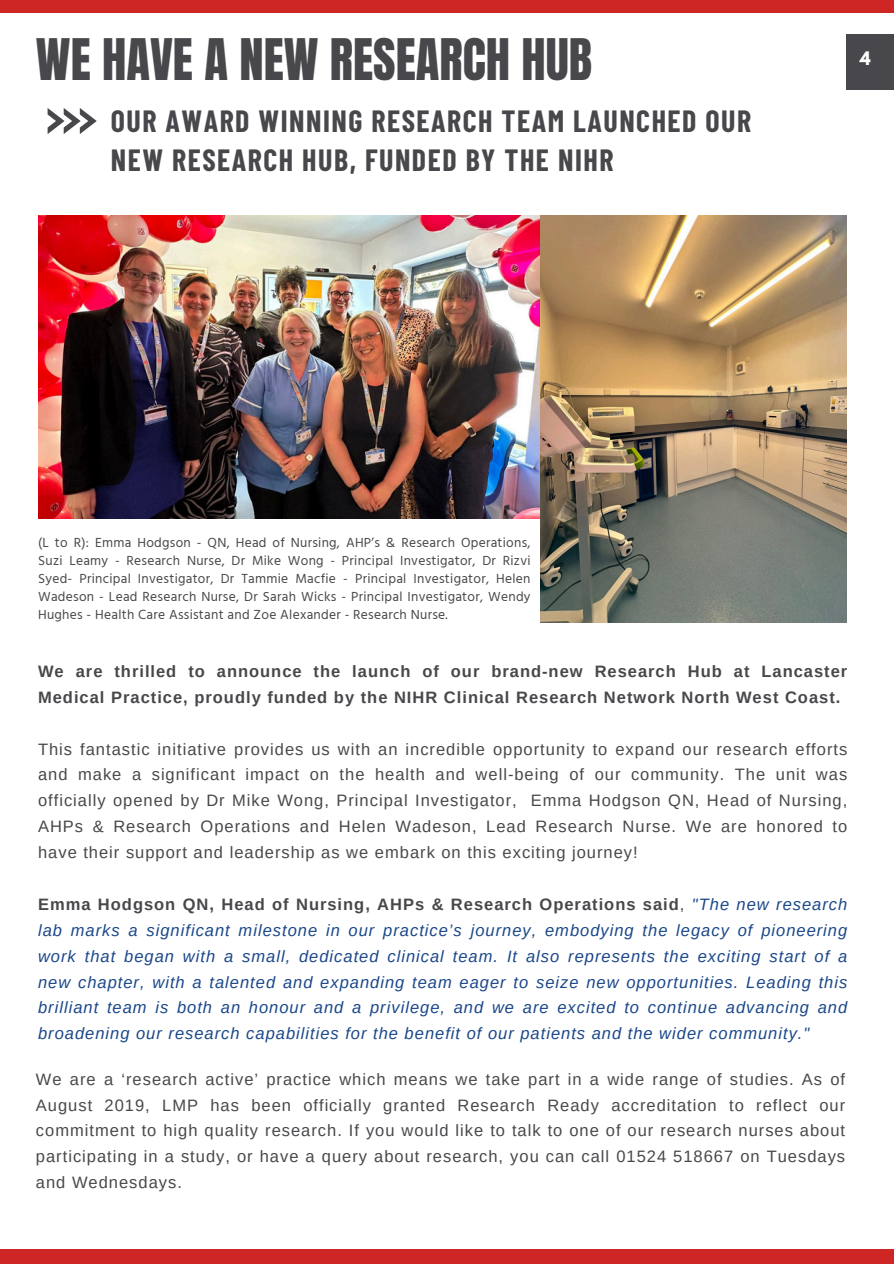
<style>
.page{position:relative;width:894px;height:1264px;background:#fff}
.page>*{position:absolute;margin:0;border:0;box-sizing:border-box;transform-origin:0 0}
.t1{font:48.75px "Anton";color:#48484c}
.t2{font:700 30px/38.2px "Barlow Condensed";letter-spacing:.05em;color:#48484c}
.t3{font:16.5px/25.8px "Arimo";letter-spacing:.06em;color:#48484c;text-align:justify}
.t4{font:italic 16.5px/25.8px "Arimo";letter-spacing:.06em;color:#1a4789;text-align:justify}
.t5{font:700 16.5px/25.8px "Arimo";letter-spacing:.06em;color:#48484c}
.t6{font:700 16.5px "League Spartan";color:#fff}
.t7{font:13.5px/18px "Hind Guntur";letter-spacing:.02em;color:#48484c;text-align:justify}
.s1{font-weight:700;font-style:normal;color:#48484c}
.s2{font-style:normal;color:#48484c}
</style>
<div class="page">
<svg style="left:48px;top:108px;width:49px;height:26px"></svg>
<div style="left:0;top:0;width:893px;height:12px;background:#ce2624"></div>
<div style="left:0;top:1249px;width:893px;height:14px;background:#ce2624"></div>
<div style="left:846px;top:34px;width:47px;height:55px;background:#48484c"></div>
<img style="left:38px;top:215px;width:502px;height:303px">
<img style="left:540px;top:215px;width:306px;height:408px">
<p class="t1" style="left:36px;top:25px;width:557px">WE HAVE A NEW RESEARCH HUB</p>
<h2 class="t2" style="left:111px;top:101px;width:641px">OUR AWARD WINNING RESEARCH TEAM LAUNCHED OUR<br>NEW RESEARCH HUB, FUNDED BY THE NIHR</h2>
<h1 class="t6" style="left:859px;top:51px;width:12px">4</h1>
<p class="t7" style="left:38px;top:533px;width:494px">(L to R): Emma Hodgson - QN, Head of Nursing, AHP’s &amp; Research Operations, Suzi Leamy - Research Nurse, Dr Mike Wong - Principal Investigator, Dr Rizvi Syed- Principal Investigator, Dr Tammie Macfie - Principal Investigator, Helen Wadeson - Lead Research Nurse, Dr Sarah Wicks - Principal Investigator, Wendy Hughes - Health Care Assistant and Zoe Alexander - Research Nurse.</p>
<p class="t5" style="left:38px;top:658px;width:810px">We are thrilled to announce the launch of our brand-new Research Hub at Lancaster<br>Medical Practice, proudly funded by the NIHR Clinical Research Network North West Coast.</p>
<h3 class="t3" style="left:38px;top:736px;width:810px">This fantastic initiative provides us with an incredible opportunity to expand our research efforts and make a significant impact on the health and well-being of our community. The unit was officially opened by Dr Mike Wong, Principal Investigator, Emma Hodgson QN, Head of Nursing, AHPs &amp; Research Operations and Helen Wadeson, Lead Research Nurse. We are honored to have their support and leadership as we embark on this exciting journey!</h3>
<h4 class="t4" style="left:38px;top:891px;width:810px"><span class="s1">Emma Hodgson QN, Head of Nursing, AHPs &amp; Research Operations said</span><span class="s2">,</span> "The new research lab marks a significant milestone in our practice’s journey, embodying the legacy of pioneering work that began with a small, dedicated clinical team. It also represents the exciting start of a new chapter, with a talented and expanding team eager to seize new opportunities. Leading this brilliant team is both an honour and a privilege, and we are excited to continue advancing and broadening our research capabilities for the benefit of our patients and the wider community."</h4>
<h4 class="t3" style="left:36px;top:1065px;width:810px">We are a ‘research active’ practice which means we take part in a wide range of studies. As of August 2019, LMP has been officially granted Research Ready accreditation to reflect our commitment to high quality research. If you would like to talk to one of our research nurses about participating in a study, or have a query about research, you can call 01524 518667 on Tuesdays and Wednesdays.</h4>
</div>
